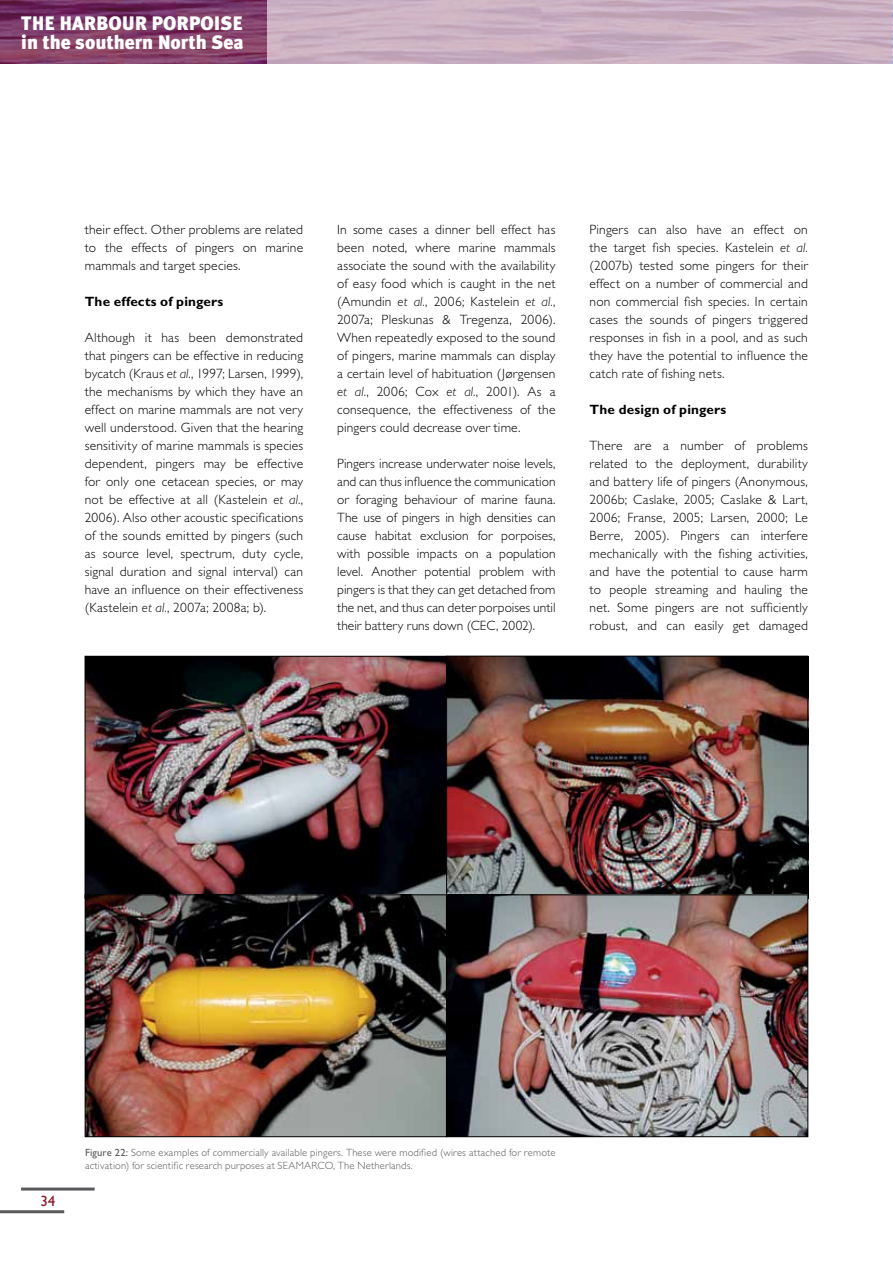
<style>
.page{position:relative;width:893px;height:1263px;background:#fff}
.page>*{position:absolute;margin:0;border:0;box-sizing:border-box;transform-origin:0 0}
.t1{font:900 19.5px/19.5px "Meta Plus";color:#fff}
.t2{font:15px "Gill Sans Std";color:#891828}
.t3{font:300 13.5px/18px "Gill Sans Std";letter-spacing:.015em;color:#000;text-align:justify}
.t4{font:700 13.5px "Gill Sans Std";letter-spacing:.015em;color:#000}
.t5{font:300 10.5px/13.5px "Gill Sans Std";letter-spacing:.02em;color:#58595b}
.s1{font-style:italic}
.s2{font-weight:400}
</style>
<div class="page">
<hr style="left:21px;top:1187px;width:74px;height:3px;background:#58595b">
<hr style="left:0;top:1210px;width:64px;height:3px;background:#58595b">
<img style="left:0;top:0;width:267px;height:64px">
<svg style="left:267px;top:0;width:625px;height:64px;background:#caafc0"></svg>
<img style="left:87px;top:658px;width:719px;height:236px">
<img style="left:87px;top:896px;width:719px;height:239px">
<div style="left:85px;top:894px;width:362px;height:243px;border:1px solid #000"></div>
<div style="left:446px;top:894px;width:362px;height:243px;border:1px solid #000"></div>
<h1 class="t1" style="left:21px;top:13px;width:224px">THE HARBOUR PORPOISE in the southern North Sea</h1>
<p class="t3" style="left:85px;top:221px;width:220px">their effect. Other problems are related to the effects of pingers on marine mammals and target species.</p>
<p class="t4" style="left:85px;top:293px;width:140px">The effects of pingers</p>
<p class="t3" style="left:85px;top:329px;width:220px">Although it has been demonstrated that pingers can be effective in reducing bycatch (Kraus <span class="s1">et al.</span>, 1997; Larsen, 1999), the mechanisms by which they have an effect on marine mammals are not very well understood. Given that the hearing sensitivity of marine mammals is species dependent, pingers may be effective for only one cetacean species, or may not be effective at all (Kastelein <span class="s1">et al.</span>, 2006). Also other acoustic specifications of the sounds emitted by pingers (such as source level, spectrum, duty cycle, signal duration and signal interval) can have an influence on their effectiveness (Kastelein <span class="s1">et al.</span>, 2007a; 2008a; b).</p>
<p class="t3" style="left:337px;top:221px;width:220px">In some cases a dinner bell effect has been noted, where marine mammals associate the sound with the availability of easy food which is caught in the net (Amundin <span class="s1">et al.</span>, 2006; Kastelein <span class="s1">et al.</span>, 2007a; Pleskunas &amp; Tregenza, 2006).<br>When repeatedly exposed to the sound of pingers, marine mammals can display a certain level of habituation (Jørgensen <span class="s1">et al.</span>, 2006; Cox <span class="s1">et al.</span>, 2001). As a consequence, the effectiveness of the pingers could decrease over time.</p>
<p class="t3" style="left:337px;top:455px;width:220px">Pingers increase underwater noise levels, and can thus influence the communication or foraging behaviour of marine fauna.<br>The use of pingers in high densities can cause habitat exclusion for porpoises, with possible impacts on a population level. Another potential problem with pingers is that they can get detached from the net, and thus can deter porpoises until their battery runs down (CEC, 2002).</p>
<p class="t3" style="left:590px;top:221px;width:220px">Pingers can also have an effect on the target fish species. Kastelein <span class="s1">et al. </span>(2007b) tested some pingers for their effect on a number of commercial and non commercial fish species. In certain cases the sounds of pingers triggered responses in fish in a pool, and as such they have the potential to influence the catch rate of fishing nets.</p>
<p class="t4" style="left:590px;top:401px;width:138px">The design of pingers</p>
<p class="t3" style="left:590px;top:437px;width:220px">There are a number of problems related to the deployment, durability and battery life of pingers (Anonymous, 2006b; Caslake, 2005; Caslake &amp; Lart, 2006; Franse, 2005; Larsen, 2000; Le Berre, 2005). Pingers can interfere mechanically with the fishing activities, and have the potential to cause harm to people streaming and hauling the net. Some pingers are not sufficiently robust, and can easily get damaged</p>
<p class="t2" style="left:40px;top:1192px;width:16px">34</p>
<p class="t5" style="left:85px;top:1146px;width:472px"><span class="s2">Figure 22:</span> Some examples of commercially available pingers. These were modified (wires attached for remote activation) for scientific research purposes at SEAMARCO, The Netherlands.</p>
</div>
